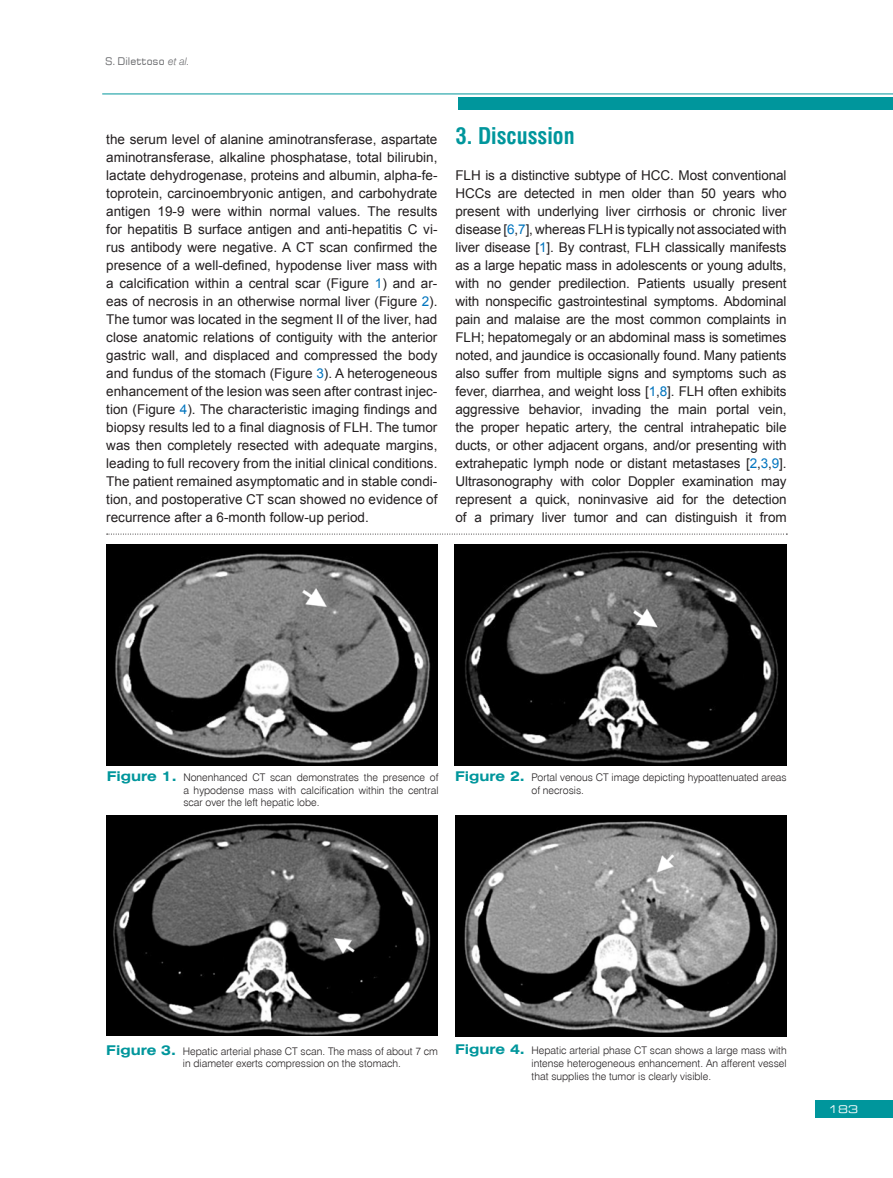
<style>
.page{position:relative;width:893px;height:1178px;background:#fff}
.page>*{position:absolute;margin:0;border:0;box-sizing:border-box;transform-origin:0 0}
.t1{font:700 22.5px "Swis 721 Cn EU";color:#00969c}
.t2{font:13.5px/18px "Arial";letter-spacing:-.005em;color:#231f20;text-align:justify}
.t3{font:10.5px/12.6px "Swis 721 Lt EU";color:#231f20;text-align:justify}
.t4{font:10.5px "Square 721 EU";color:#6c6d70}
.t5{font:10.5px "Square 721 Ex EU";color:#fff}
.s1{font-family:"Swis 721 Lt EU";font-style:italic}
.s2{color:#0074be}
.s3{font-family:"Swis 721 Ex EU";font-weight:700;font-size:13.5px;color:#00969c}
</style>
<div class="page">
<div style="left:815px;top:1100px;width:78px;height:17px;background:#00969c"></div>
<hr style="left:102px;top:94px;width:791px;height:1px;background:#00969c">
<div style="left:458px;top:97px;width:435px;height:12px;background:#00969c"></div>
<img style="left:106px;top:544px;width:332px;height:221px">
<img style="left:455px;top:816px;width:332px;height:220px">
<img style="left:106px;top:815px;width:332px;height:221px">
<img style="left:454px;top:544px;width:332px;height:221px">
<svg style="left:107px;top:534px;width:680px;height:1px"></svg>
<p class="t4" style="left:105px;top:54px;width:86px">S.Dilettoso <span class="s1">et al.</span></p>
<p class="t2" style="left:106px;top:130px;width:333px">the serum level of alanine aminotransferase, aspartate aminotransferase, alkaline phosphatase, total bilirubin, lactate dehydrogenase, proteins and albumin, alpha-fe&shy;toprotein, carcinoembryonic antigen, and carbohydrate antigen 19-9 were within normal values. The results for hepatitis B surface antigen and anti-hepatitis C vi&shy;rus antibody were negative. A CT scan confirmed the presence of a well-defined, hypodense liver mass with a calcification within a central scar (Figure <span class="s2">1</span>) and ar&shy;eas of necrosis in an otherwise normal liver (Figure <span class="s2">2</span>).<br>The tumor was located in the segment II of the liver, had close anatomic relations of contiguity with the anterior gastric wall, and displaced and compressed the body and fundus of the stomach (Figure <span class="s2">3</span>). A heterogeneous enhancement of the lesion was seen after contrast injec&shy;tion (Figure <span class="s2">4</span>). The characteristic imaging findings and biopsy results led to a final diagnosis of FLH. The tumor was then completely resected with adequate margins, leading to full recovery from the initial clinical conditions.<br>The patient remained asymptomatic and in stable condi&shy;tion, and postoperative CT scan showed no evidence of recurrence after a 6-month follow-up period.</p>
<h1 class="t1" style="left:455px;top:122px;width:121px">3. Discussion</h1>
<p class="t2" style="left:455px;top:166px;width:333px">FLH is a distinctive subtype of HCC. Most conventional HCCs are detected in men older than 50 years who present with underlying liver cirrhosis or chronic liver disease [<span class="s2">6</span>,<span class="s2">7</span>], whereas FLH is typically not associated with liver disease [<span class="s2">1</span>]. By contrast, FLH classically manifests as a large hepatic mass in adolescents or young adults, with no gender predilection. Patients usually present with nonspecific gastrointestinal symptoms. Abdominal pain and malaise are the most common complaints in FLH; hepatomegaly or an abdominal mass is sometimes noted, and jaundice is occasionally found. Many patients also suffer from multiple signs and symptoms such as fever, diarrhea, and weight loss [<span class="s2">1</span>,<span class="s2">8</span>]. FLH often exhibits aggressive behavior, invading the main portal vein, the proper hepatic artery, the central intrahepatic bile ducts, or other adjacent organs, and/or presenting with extrahepatic lymph node or distant metastases [<span class="s2">2</span>,<span class="s2">3</span>,<span class="s2">9</span>].<br>Ultrasonography with color Doppler examination may represent a quick, noninvasive aid for the detection of a primary liver tumor and can distinguish it from</p>
<p class="t3" style="left:183px;top:771px;width:257px;text-indent:-77px"><span class="s3">Figure 1.</span> Nonenhanced CT scan demonstrates the presence of a hypodense mass with calcification within the central scar over the left hepatic lobe.</p>
<p class="t3" style="left:531px;top:771px;width:257px;text-indent:-77px"><span class="s3">Figure 2.</span> Portal venous CT image depicting hypoattenuated areas of necrosis.</p>
<p class="t3" style="left:183px;top:1045px;width:257px;text-indent:-77px"><span class="s3">Figure 3.</span> Hepatic arterial phase CT scan. The mass of about 7 cm in diameter exerts compression on the stomach.</p>
<p class="t3" style="left:531px;top:1044px;width:257px;text-indent:-77px"><span class="s3">Figure 4.</span> Hepatic arterial phase CT scan shows a large mass with intense heterogeneous enhancement. An afferent vessel that supplies the tumor is clearly visible.</p>
<p class="t5" style="left:828px;top:1102px;width:31px">183</p>
</div>
